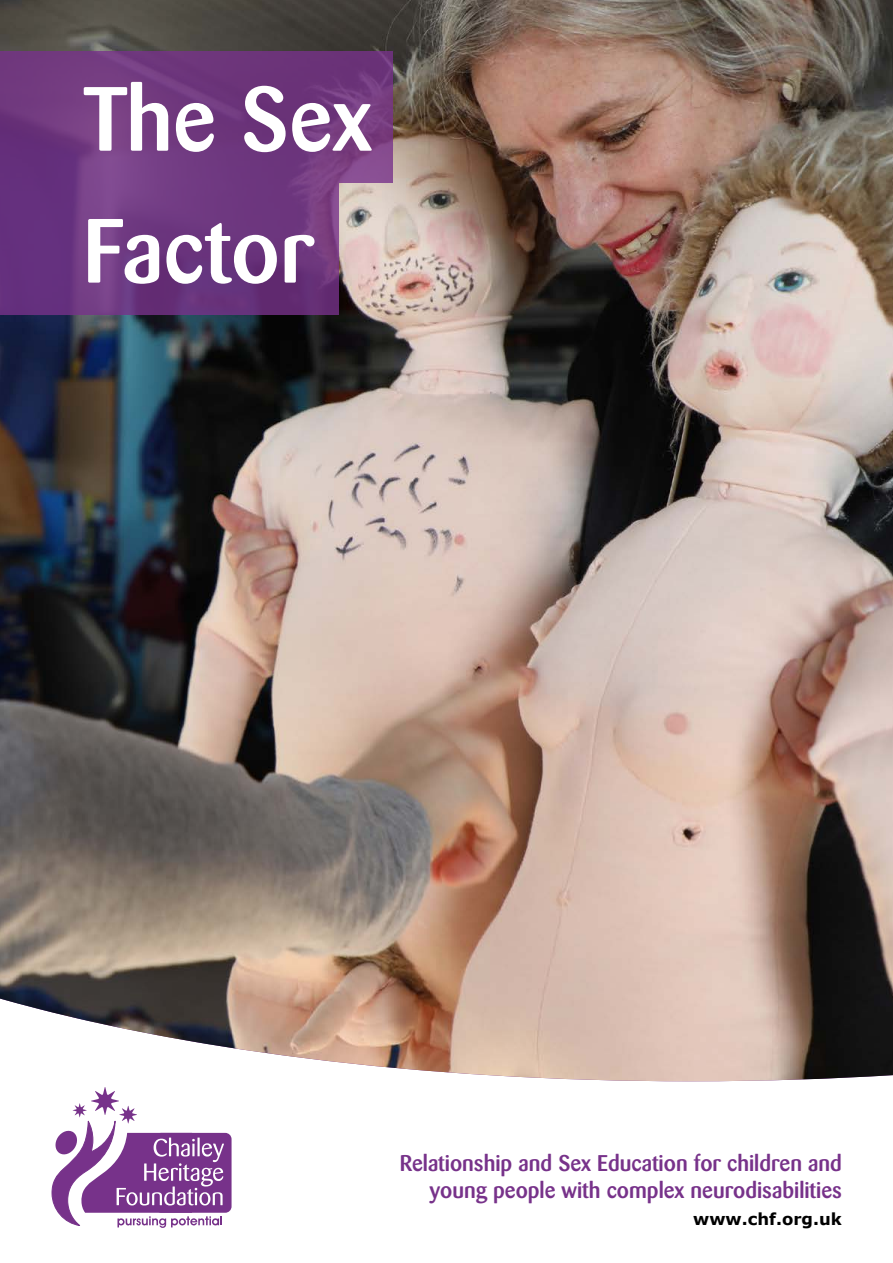
<style>
.page{position:relative;width:893px;height:1263px;background:#fff}
.page>*{position:absolute;margin:0;border:0;box-sizing:border-box;transform-origin:0 0}
.t1{font:500 90px/131.9px "Barmeno";color:#fff}
.t2{font:500 22.5px/27px "Barmeno";color:#77328a;text-align:right}
.t3{font:700 16.5px "Verdana";color:#000}
</style>
<div class="page">
<img style="left:0;top:0;width:893px;height:1081px">
<div style="left:155px;top:1133px;width:77px;height:80px;background:#77328a;border-radius:6px"></div>
<svg style="left:52px;top:1087px;width:172px;height:141px"></svg>
<svg style="left:0;top:51px;width:393px;height:132px;background:#70397f"></svg>
<svg style="left:0;top:183px;width:339px;height:132px;background:#6b357e"></svg>
<h1 class="t1" style="left:83px;top:54px;width:290px">The Sex<br>Factor</h1>
<p class="t2" style="left:400px;top:1149px;width:444px">Relationship and Sex Education for children and young people with complex neurodisabilities</p>
<p class="t3" style="left:693px;top:1208px;width:150px">www.chf.org.uk</p>
</div>
